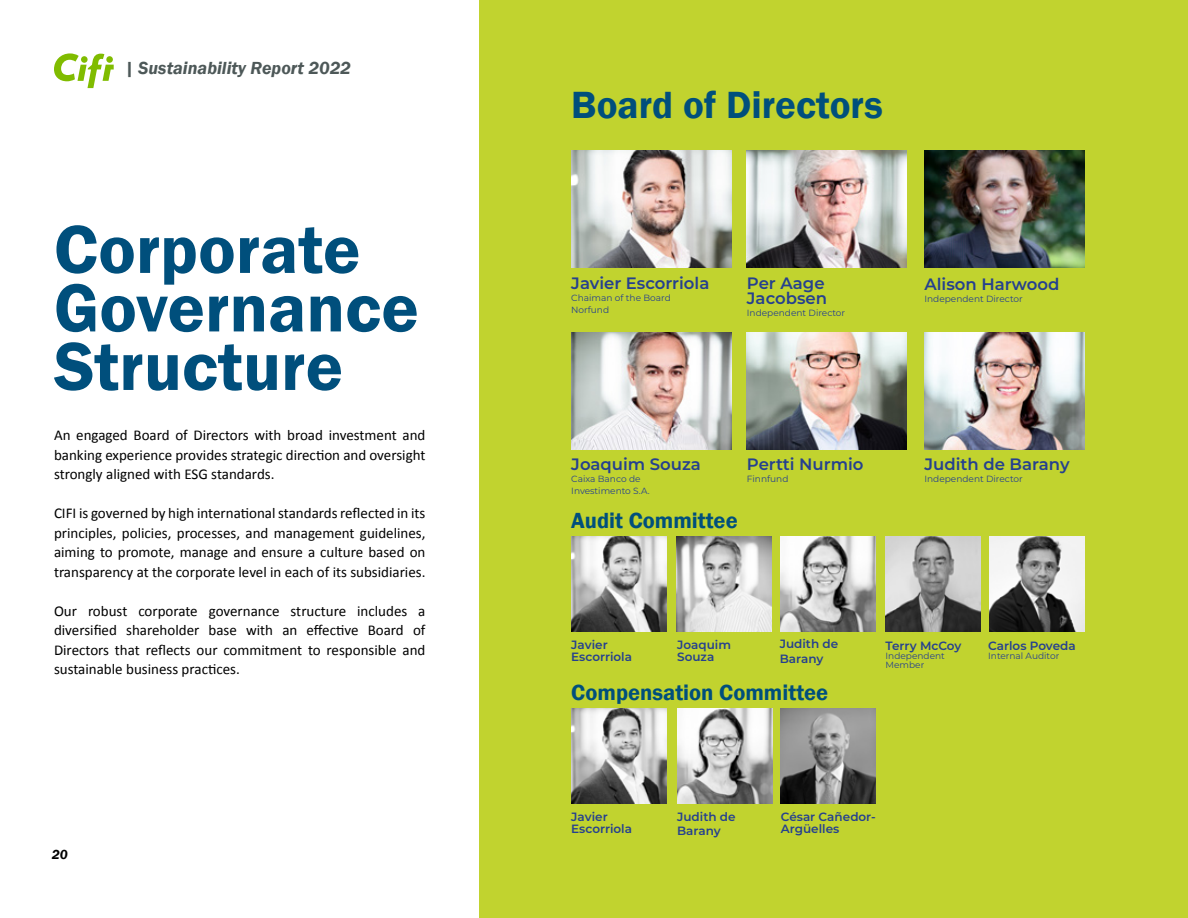
<style>
.page{position:relative;width:1188px;height:918px;background:#fff}
.page>*{position:absolute;margin:0;border:0;box-sizing:border-box;transform-origin:0 0}
.t1{font:600 70.5px/58.5px "Franklin Gothic";color:#004f7c}
.t2{font:600 39px "Franklin Gothic";color:#004f7c}
.t3{font:600 22.5px "Franklin Gothic";color:#004f7c}
.t4{font:italic 600 18px "Franklin Gothic";color:#4d5858}
.t5{font:600 16.5px/15px "Montserrat";color:#25408f}
.t6{font:15px/19.5px "Calibri";color:#000;text-align:justify}
.t7{font:italic 600 13.5px "Franklin Gothic";color:#000}
.t8{font:600 12px/12px "Montserrat";color:#25408f}
.t9{font:9px/12px "Montserrat";color:#25408f}
</style>
<div class="page">
<div style="left:480px;top:0;width:708px;height:918px;background:#c1d32f"></div>
<svg style="left:54px;top:53px;width:60px;height:35px"></svg>
<img style="left:571px;top:150px;width:160px;height:117px">
<img style="left:747px;top:150px;width:160px;height:117px">
<img style="left:924px;top:150px;width:160px;height:117px">
<img style="left:571px;top:332px;width:160px;height:117px">
<img style="left:747px;top:332px;width:160px;height:117px">
<img style="left:924px;top:332px;width:160px;height:117px">
<img style="left:571px;top:536px;width:95px;height:95px">
<img style="left:571px;top:709px;width:95px;height:95px">
<img style="left:677px;top:536px;width:95px;height:95px">
<img style="left:781px;top:536px;width:95px;height:95px">
<img style="left:677px;top:709px;width:95px;height:95px">
<img style="left:885px;top:536px;width:95px;height:95px">
<img style="left:781px;top:709px;width:95px;height:95px">
<img style="left:989px;top:536px;width:95px;height:95px">
<p class="t4" style="left:125px;top:56px;width:228px">| Sustainability Report 2022</p>
<h1 class="t1" style="left:54px;top:221px;width:366px">Corporate<br>Governance<br>Structure</h1>
<p class="t6" style="left:54px;top:425px;width:373px">An engaged Board of Directors with broad investment and banking experience provides strategic direction and oversight strongly aligned with ESG standards.</p>
<p class="t6" style="left:54px;top:503px;width:373px">CIFI is governed by high international standards reflected in its principles, policies, processes, and management guidelines, aiming to promote, manage and ensure a culture based on transparency at the corporate level in each of its subsidiaries.</p>
<p class="t6" style="left:54px;top:600px;width:373px">Our robust corporate governance structure includes a diversified shareholder base with an effective Board of Directors that reflects our commitment to responsible and sustainable business practices.</p>
<p class="t7" style="left:52px;top:846px;width:17px">20</p>
<h2 class="t2" style="left:571px;top:81px;width:313px">Board of Directors</h2>
<p class="t5" style="left:571px;top:275px;width:140px">Javier Escorriola</p>
<p class="t9" style="left:571px;top:291px;width:101px">Chaiman of the Board<br>Norfund</p>
<p class="t5" style="left:747px;top:275px;width:82px">Per Aage<br>Jacobsen</p>
<p class="t9" style="left:747px;top:306px;width:100px">Independent Director</p>
<p class="t5" style="left:571px;top:456px;width:131px">Joaquim Souza</p>
<p class="t9" style="left:571px;top:472px;width:80px">Caixa Banco de<br>Investimento S.A.</p>
<h3 class="t3" style="left:571px;top:506px;width:168px">Audit Committee</h3>
<p class="t5" style="left:747px;top:456px;width:118px">Pertti Nurmio</p>
<p class="t9" style="left:747px;top:472px;width:43px">Finnfund</p>
<p class="t5" style="left:924px;top:276px;width:136px">Alison Harwood</p>
<p class="t9" style="left:924px;top:292px;width:100px">Independent Director</p>
<p class="t5" style="left:924px;top:456px;width:147px">Judith de Barany</p>
<p class="t9" style="left:924px;top:472px;width:100px">Independent Director</p>
<p class="t8" style="left:571px;top:638px;width:62px">Javier<br>Escorriola</p>
<p class="t8" style="left:780px;top:636px;width:60px;line-height:14.4px">Judith de<br>Barany</p>
<p class="t8" style="left:677px;top:638px;width:55px">Joaquim<br>Souza</p>
<p class="t8" style="left:886px;top:639px;width:77px">Terry McCoy</p>
<p class="t9" style="left:886px;top:651px;width:61px;line-height:9px">Independent<br>Member</p>
<h3 class="t3" style="left:571px;top:679px;width:258px">Compensation Committee</h3>
<p class="t8" style="left:988px;top:639px;width:89px">Carlos Poveda</p>
<p class="t9" style="left:988px;top:649px;width:73px">Internal Auditor</p>
<p class="t8" style="left:571px;top:811px;width:62px">Javier<br>Escorriola</p>
<p class="t8" style="left:677px;top:809px;width:60px;line-height:14.4px">Judith de<br>Barany</p>
<p class="t8" style="left:781px;top:811px;width:97px">César Cañedor-<br>Argüelles</p>
</div>
